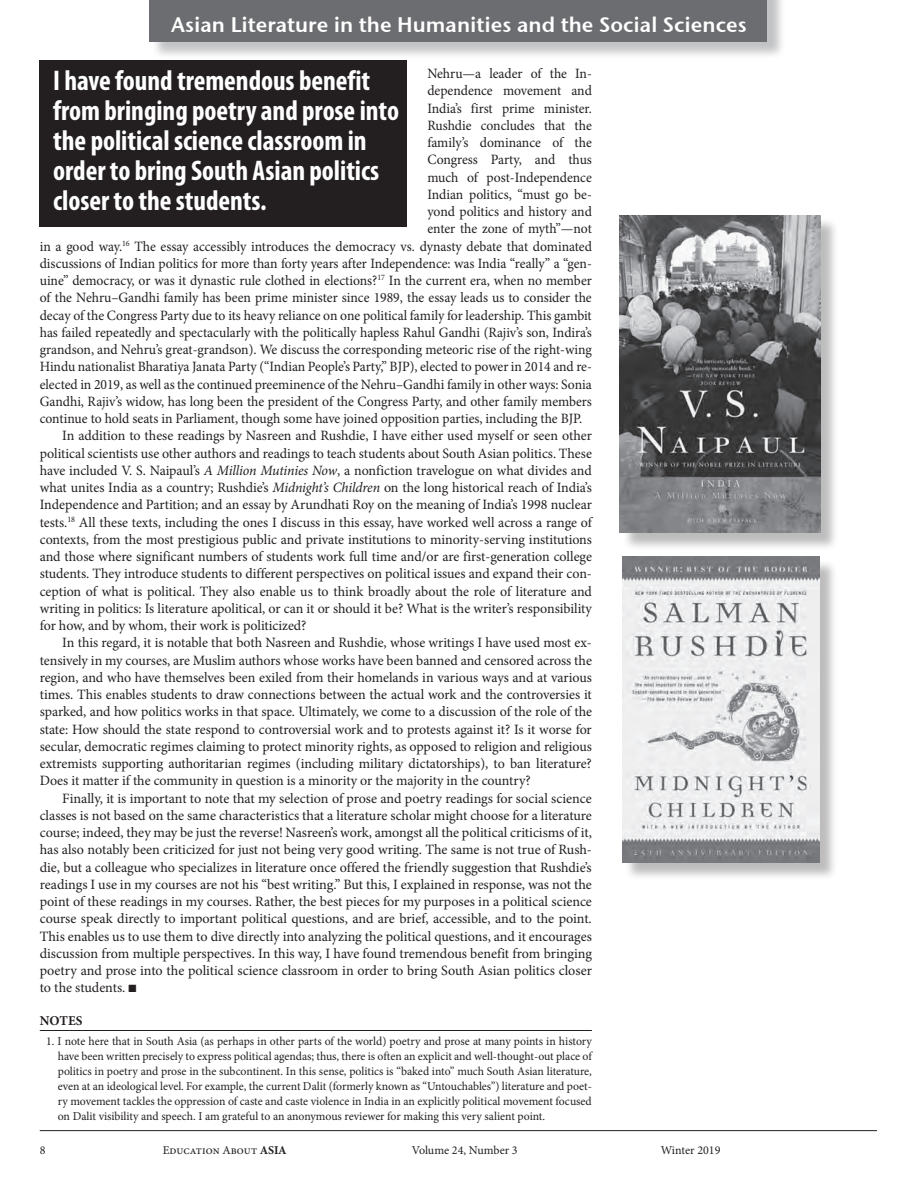
<style>
.page{position:relative;width:918px;height:1188px;background:#fff}
.page>*{position:absolute;margin:0;border:0;box-sizing:border-box;transform-origin:0 0}
.t1{font:700 condensed 28.5px/30px "Myriad Pro";color:#fff}
.t2{font:21px "Stone Sans Sem ITCTT Semi";color:#fff}
.t3{font:14.25px "Minion Pro";color:#231f20}
.t4{font:14.25px "Minion Pro";color:#231f20;scale:.96 1}
.t5{font:700 13.5px "Minion Pro";letter-spacing:.005em;color:#231f20}
.t6{font:12px/15px "Minion Pro";color:#231f20;text-align:justify}
.s1{font-style:italic}
.s2{font-weight:700}
</style>
<div class="page">
<div style="left:151px;top:0;width:635px;height:60px;background:#808285;opacity:.48"></div>
<div style="left:149px;top:0;width:618px;height:41px;background:#6c6d70"></div>
<div style="left:622px;top:218px;width:217px;height:333px;background:#231f20;opacity:.3"></div>
<img style="left:620px;top:215px;width:200px;height:318px">
<div style="left:624px;top:559px;width:214px;height:322px;background:#231f20;opacity:.3"></div>
<img style="left:622px;top:557px;width:198px;height:306px">
<div style="left:40px;top:60px;width:367px;height:166px;background:#231f20"></div>
<hr style="left:40px;top:1030px;width:552px;height:1px;background:#231f20">
<hr style="left:40px;top:1130px;width:837px;height:1px;background:#231f20">
<h2 class="t2" style="left:171px;top:7px;width:577px">Asian Literature in the Humanities and the Social Sciences</h2>
<p class="t4" style="left:427px;top:64px;width:173px">Nehru—a leader of the In-</p>
<p class="t4" style="left:427px;top:81px;width:173px">dependence movement and</p>
<p class="t4" style="left:427px;top:98px;width:173px">India’s first prime minister.</p>
<p class="t4" style="left:427px;top:116px;width:173px">Rushdie concludes that the</p>
<p class="t4" style="left:427px;top:133px;width:173px">family’s dominance of the</p>
<p class="t4" style="left:427px;top:150px;width:173px">Congress Party, and thus</p>
<p class="t4" style="left:427px;top:167px;width:173px">much of post-Independence</p>
<p class="t4" style="left:427px;top:185px;width:173px">Indian politics, “must go be-</p>
<p class="t4" style="left:427px;top:202px;width:173px">yond politics and history and</p>
<p class="t4" style="left:427px;top:219px;width:173px">enter the zone of myth”—not</p>
<p class="t4" style="left:40px;top:236px;width:577px">in a good way.<sup>16</sup> The essay accessibly introduces the democracy vs. dynasty debate that dominated</p>
<p class="t4" style="left:40px;top:254px;width:577px">discussions of Indian politics for more than forty years after Independence: was India “really” a “gen-</p>
<p class="t4" style="left:40px;top:271px;width:577px">uine” democracy, or was it dynastic rule clothed in elections?<sup>17</sup> In the current era, when no member</p>
<p class="t4" style="left:40px;top:288px;width:577px">of the Nehru–Gandhi family has been prime minister since 1989, the essay leads us to consider the</p>
<p class="t4" style="left:40px;top:305px;width:577px">decay of the Congress Party due to its heavy reliance on one political family for leadership. This gambit</p>
<p class="t4" style="left:40px;top:323px;width:577px">has failed repeatedly and spectacularly with the politically hapless Rahul Gandhi (Rajiv’s son, Indira’s</p>
<p class="t4" style="left:40px;top:340px;width:577px">grandson, and Nehru’s great-grandson). We discuss the corresponding meteoric rise of the right-wing</p>
<p class="t4" style="left:40px;top:357px;width:577px">Hindu nationalist Bharatiya Janata Party (“Indian People’s Party,” BJP), elected to power in 2014 and re-</p>
<p class="t4" style="left:40px;top:374px;width:577px">elected in 2019, as well as the continued preeminence of the Nehru–Gandhi family in other ways: Sonia</p>
<p class="t4" style="left:40px;top:392px;width:577px">Gandhi, Rajiv’s widow, has long been the president of the Congress Party, and other family members</p>
<p class="t4" style="left:40px;top:409px;width:567px">continue to hold seats in Parliament, though some have joined opposition parties, including the BJP.</p>
<p class="t3" style="left:62px;top:426px;width:531px">In addition to these readings by Nasreen and Rushdie, I have either used myself or seen other</p>
<p class="t3" style="left:40px;top:443px;width:554px">political scientists use other authors and readings to teach students about South Asian politics. These</p>
<p class="t3" style="left:40px;top:461px;width:554px">have included V. S. Naipaul’s <span class="s1">A Million Mutinies Now</span>, a nonfiction travelogue on what divides and</p>
<p class="t3" style="left:40px;top:478px;width:554px">what unites India as a country; Rushdie’s <span class="s1">Midnight’s Children</span> on the long historical reach of India’s</p>
<p class="t3" style="left:40px;top:495px;width:554px">Independence and Partition; and an essay by Arundhati Roy on the meaning of India’s 1998 nuclear</p>
<p class="t3" style="left:40px;top:512px;width:554px">tests.<sup>18</sup> All these texts, including the ones I discuss in this essay, have worked well across a range of</p>
<p class="t3" style="left:40px;top:530px;width:554px">contexts, from the most prestigious public and private institutions to minority-serving institutions</p>
<p class="t3" style="left:40px;top:547px;width:554px">and those where significant numbers of students work full time and/or are first-generation college</p>
<p class="t3" style="left:40px;top:564px;width:554px">students. They introduce students to different perspectives on political issues and expand their con-</p>
<p class="t3" style="left:40px;top:581px;width:554px">ception of what is political. They also enable us to think broadly about the role of literature and</p>
<p class="t3" style="left:40px;top:599px;width:554px">writing in politics: Is literature apolitical, or can it or should it be? What is the writer’s responsibility</p>
<p class="t3" style="left:40px;top:616px;width:268px">for how, and by whom, their work is politicized?</p>
<p class="t3" style="left:62px;top:633px;width:531px">In this regard, it is notable that both Nasreen and Rushdie, whose writings I have used most ex-</p>
<p class="t3" style="left:40px;top:650px;width:554px">tensively in my courses, are Muslim authors whose works have been banned and censored across the</p>
<p class="t3" style="left:40px;top:668px;width:554px">region, and who have themselves been exiled from their homelands in various ways and at various</p>
<p class="t3" style="left:40px;top:685px;width:554px">times. This enables students to draw connections between the actual work and the controversies it</p>
<p class="t3" style="left:40px;top:702px;width:554px">sparked, and how politics works in that space. Ultimately, we come to a discussion of the role of the</p>
<p class="t3" style="left:40px;top:719px;width:554px">state: How should the state respond to controversial work and to protests against it? Is it worse for</p>
<p class="t3" style="left:40px;top:737px;width:554px">secular, democratic regimes claiming to protect minority rights, as opposed to religion and religious</p>
<p class="t3" style="left:40px;top:754px;width:554px">extremists supporting authoritarian regimes (including military dictatorships), to ban literature?</p>
<p class="t3" style="left:40px;top:771px;width:493px">Does it matter if the community in question is a minority or the majority in the country?</p>
<p class="t3" style="left:62px;top:788px;width:531px">Finally, it is important to note that my selection of prose and poetry readings for social science</p>
<p class="t3" style="left:40px;top:806px;width:554px">classes is not based on the same characteristics that a literature scholar might choose for a literature</p>
<p class="t3" style="left:40px;top:823px;width:554px">course; indeed, they may be just the reverse! Nasreen’s work, amongst all the political criticisms of it,</p>
<p class="t3" style="left:40px;top:840px;width:554px">has also notably been criticized for just not being very good writing. The same is not true of Rush-</p>
<p class="t3" style="left:40px;top:857px;width:554px">die, but a colleague who specializes in literature once offered the friendly suggestion that Rushdie’s</p>
<p class="t3" style="left:40px;top:875px;width:554px">readings I use in my courses are not his “best writing.” But this, I explained in response, was not the</p>
<p class="t3" style="left:40px;top:892px;width:554px">point of these readings in my courses. Rather, the best pieces for my purposes in a political science</p>
<p class="t3" style="left:40px;top:909px;width:554px">course speak directly to important political questions, and are brief, accessible, and to the point.</p>
<p class="t3" style="left:40px;top:926px;width:554px">This enables us to use them to dive directly into analyzing the political questions, and it encourages</p>
<p class="t3" style="left:40px;top:944px;width:554px">discussion from multiple perspectives. In this way, I have found tremendous benefit from bringing</p>
<p class="t3" style="left:40px;top:961px;width:554px">poetry and prose into the political science classroom in order to bring South Asian politics closer</p>
<p class="t3" style="left:40px;top:978px;width:98px">to the students. ■</p>
<p class="t5" style="left:40px;top:1011px;width:44px">NOTES</p>
<p class="t6" style="left:58px;top:1033px;width:536px;text-indent:-12px">1. I note here that in South Asia (as perhaps in other parts of the world) poetry and prose at many points in history have been written precisely to express political agendas; thus, there is often an explicit and well-thought-out place of politics in poetry and prose in the subcontinent. In this sense, politics is “baked into” much South Asian literature, even at an ideological level. For example, the current Dalit (formerly known as “Untouchables”) literature and poet&shy;ry movement tackles the oppression of caste and caste violence in India in an explicitly political movement focused on Dalit visibility and speech. I am grateful to an anonymous reviewer for making this very salient point.</p>
<h1 class="t1" style="left:53px;top:65px;width:347px">I have found tremendous benefit from bringing poetry and prose into the political science classroom in order to bring South Asian politics closer to the students.</h1>
<p class="t6" style="left:40px;top:1143px;width:7px">8</p>
<p class="t6" style="left:163px;top:1143px;width:125px">Education About <span class="s2">ASIA</span></p>
<p class="t6" style="left:412px;top:1143px;width:107px">Volume 24, Number 3</p>
<p class="t6" style="left:661px;top:1143px;width:61px">Winter 2019</p>
</div>
